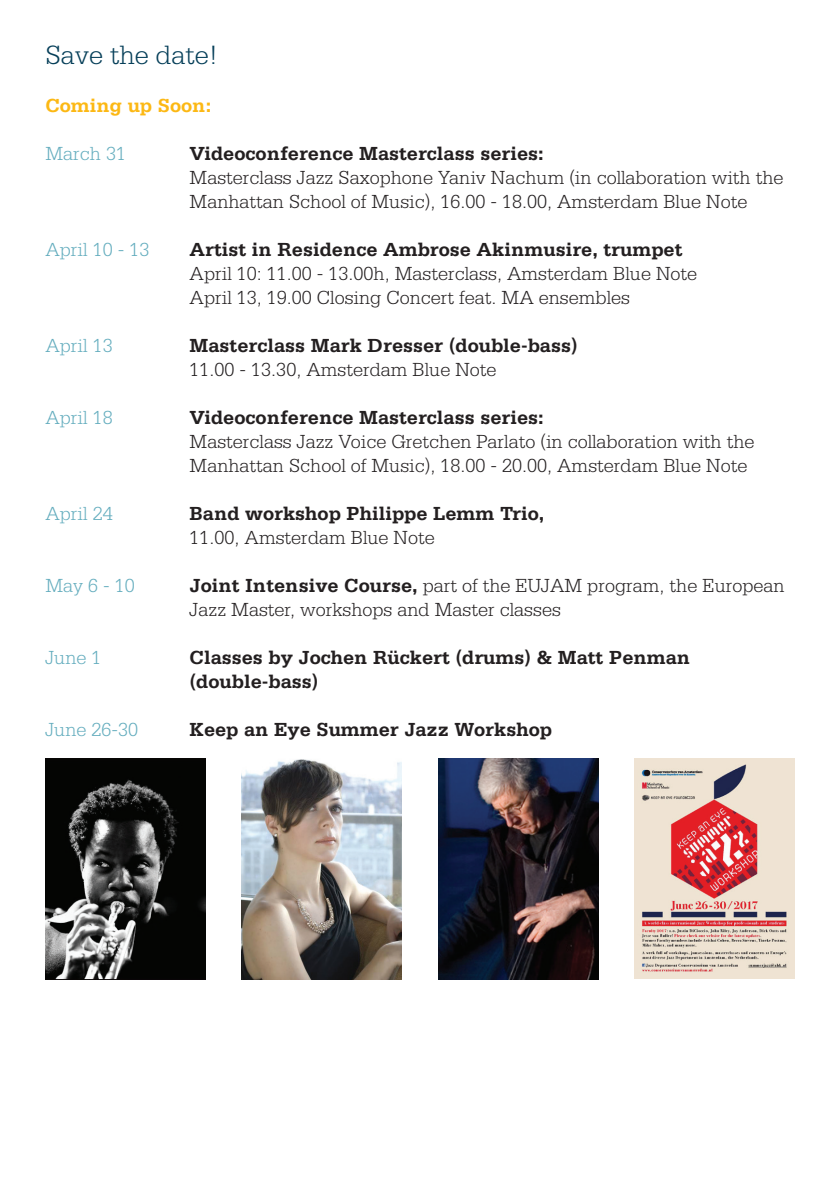
<style>
.page{position:relative;width:840px;height:1191px;background:#fff}
.page>*{position:absolute;margin:0;border:0;box-sizing:border-box;transform-origin:0 0}
.t1{font:300 28px "Serifa Std";color:#063f59}
.t2{font:300 20px/24px "Serifa Std";color:#231f20}
.t3{font:700 20px/24px "Serifa Std";color:#231f20}
.t4{font:300 20px "Serifa Std";color:#64adbe}
.t5{font:700 20px "Serifa Std";color:#fcb814}
.s1{font-weight:700}
</style>
<div class="page">
<img style="left:45px;top:758px;width:160px;height:221px">
<img style="left:242px;top:759px;width:159px;height:220px">
<img style="left:438px;top:758px;width:160px;height:221px">
<img style="left:634px;top:758px;width:160px;height:221px">
<h1 class="t1" style="left:45px;top:39px;width:174px">Save the date!</h1>
<p class="t5" style="left:45px;top:93px;width:167px">Coming up Soon:</p>
<p class="t4" style="left:45px;top:142px;width:82px">March 31</p>
<p class="t3" style="left:189px;top:141px;width:355px">Videoconference Masterclass series:</p>
<p class="t2" style="left:189px;top:165px;width:595px">Masterclass Jazz Saxophone Yaniv Nachum (in collaboration with the<br>Manhattan School of Music), 16.00 - 18.00, Amsterdam Blue Note</p>
<p class="t4" style="left:45px;top:238px;width:105px">April 10 - 13</p>
<p class="t3" style="left:189px;top:237px;width:494px">Artist in Residence Ambrose Akinmusire, trumpet</p>
<p class="t2" style="left:189px;top:261px;width:509px">April 10: 11.00 - 13.00h, Masterclass, Amsterdam Blue Note<br>April 13, 19.00 Closing Concert feat. MA ensembles</p>
<p class="t4" style="left:45px;top:334px;width:69px">April 13</p>
<p class="t3" style="left:189px;top:333px;width:389px">Masterclass Mark Dresser (double-bass)</p>
<p class="t2" style="left:189px;top:357px;width:308px">11.00 - 13.30, Amsterdam Blue Note</p>
<p class="t4" style="left:45px;top:406px;width:69px">April 18</p>
<p class="t3" style="left:189px;top:405px;width:355px">Videoconference Masterclass series:</p>
<p class="t2" style="left:189px;top:429px;width:566px">Masterclass Jazz Voice Gretchen Parlato (in collaboration with the<br>Manhattan School of Music), 18.00 - 20.00, Amsterdam Blue Note</p>
<p class="t4" style="left:45px;top:502px;width:69px">April 24</p>
<p class="t3" style="left:189px;top:501px;width:356px">Band workshop Philippe Lemm Trio,</p>
<p class="t2" style="left:189px;top:525px;width:246px">11.00, Amsterdam Blue Note</p>
<p class="t4" style="left:45px;top:574px;width:91px">May 6 - 10</p>
<p class="t2" style="left:189px;top:573px;width:596px"><span class="s1">Joint Intensive Course,</span> part of the EUJAM program, the European<br>Jazz Master, workshops and Master classes</p>
<p class="t4" style="left:45px;top:646px;width:58px">June 1</p>
<p class="t3" style="left:189px;top:645px;width:502px">Classes by Jochen Rückert (drums) &amp; Matt Penman (double-bass)</p>
<p class="t4" style="left:45px;top:718px;width:94px">June 26-30</p>
<p class="t3" style="left:189px;top:717px;width:364px">Keep an Eye Summer Jazz Workshop</p>
</div>
